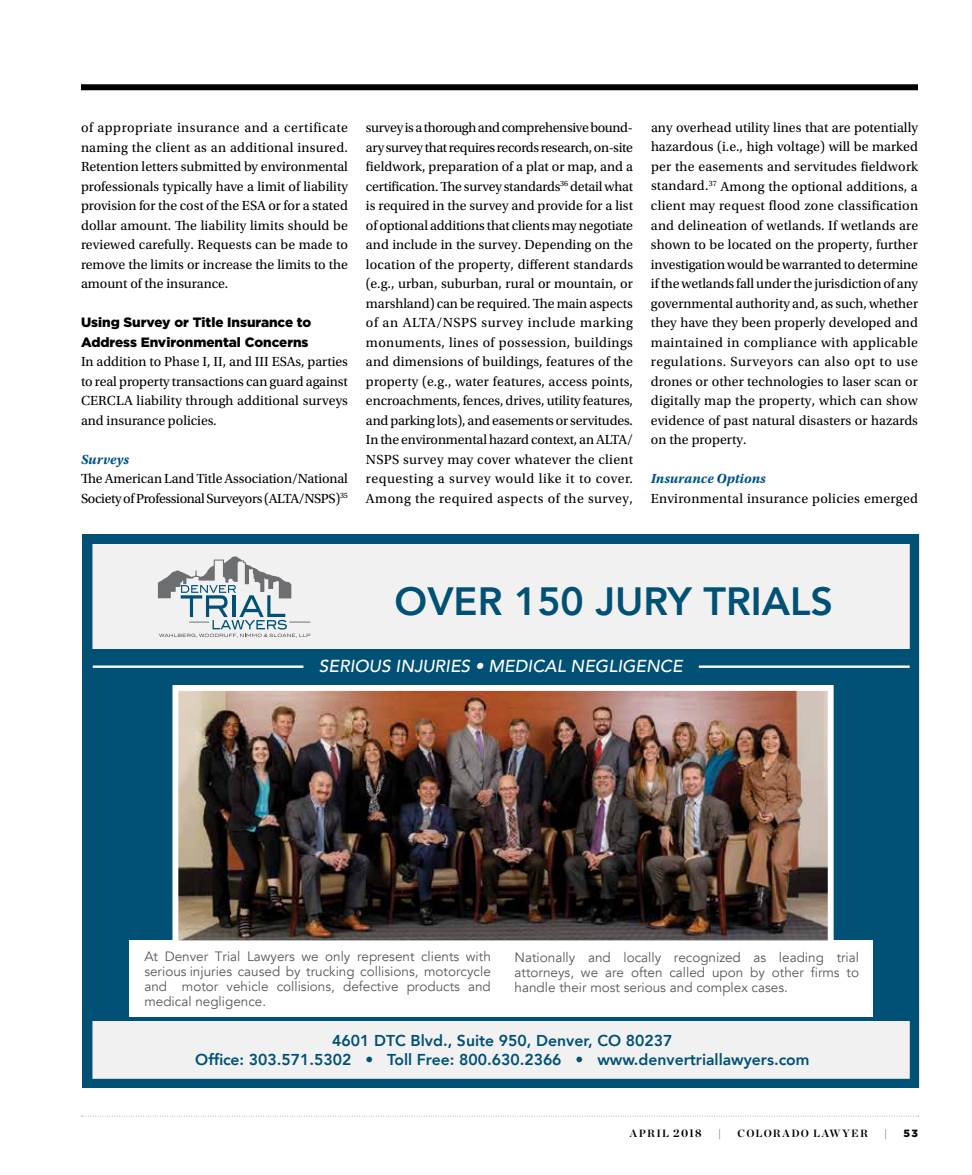
<style>
.page{position:relative;width:972px;height:1175px;background:#fff}
.page>*{position:absolute;margin:0;border:0;box-sizing:border-box;transform-origin:0 0}
.t1{font:800 39.3px "Avenir";color:#005175}
.t2{font:italic 500 17.25px "Avenir";color:#fff}
.t3{font:800 15.75px/18.9px "Avenir";color:#005175;text-align:center}
.t4{font:13.8px/19.5px "Utopia Std";color:#000;text-align:justify}
.t5{font:13.8px/19.5px "Utopia Std";letter-spacing:-.02em;color:#000}
.t6{font:13.8px "Utopia Std";letter-spacing:.02em;color:#000}
.t7{font:italic 700 13.8px "Utopia Std";letter-spacing:.005em;color:#005387}
.t8{font:13.5px/15px "Avenir";color:#58595b;text-align:justify}
.t9{font:900 13.5px/19.5px "Gotham";color:#000}
.t10{font:700 10.5px "Chronicle Display";letter-spacing:.125em;color:#000}
.t11{font:900 10.5px "Gotham";color:#000}
.s1{font-size:11.25px}
</style>
<div class="page">
<svg style="left:81px;top:1115px;width:838px;height:1px"></svg>
<div style="left:81px;top:84px;width:837px;height:6px;background:#000"></div>
<img style="left:83px;top:534px;width:836px;height:554px">
<p class="t4" style="left:81px;top:118px;width:269px">of appropriate insurance and a certificate naming the client as an additional insured.<br>Retention letters submitted by environmental professionals typically have a limit of liability provision for the cost of the ESA or for a stated dollar amount. The liability limits should be reviewed carefully. Requests can be made to remove the limits or increase the limits to the amount of the insurance.</p>
<p class="t9" style="left:81px;top:312px;width:232px">Using Survey or Title Insurance to<br>Address Environmental Concerns</p>
<p class="t4" style="left:81px;top:352px;width:269px">In addition to Phase I, II, and III ESAs, parties to real property transactions can guard against CERCLA liability through additional surveys and insurance policies.</p>
<p class="t7" style="left:81px;top:451px;width:49px">Surveys</p>
<p class="t5" style="left:81px;top:469px;width:268px">The American Land Title Association/National<br>Society of Professional Surveyors (ALTA/NSPS)<sup>35</sup></p>
<p class="t4" style="left:366px;top:118px;width:269px">survey is a thorough and comprehensive bound&shy;ary survey that requires records research, on-site fieldwork, preparation of a plat or map, and a certification. The survey standards<sup>36</sup> detail what is required in the survey and provide for a list of optional additions that clients may negotiate and include in the survey. Depending on the location of the property, different standards (e.g., urban, suburban, rural or mountain, or marshland) can be required. The main aspects of an ALTA/NSPS survey include marking monuments, lines of possession, buildings and dimensions of buildings, features of the property (e.g., water features, access points, encroachments, fences, drives, utility features, and parking lots), and easements or servitudes.<br>In the environmental hazard context, an ALTA/ NSPS survey may cover whatever the client requesting a survey would like it to cover.<br>Among the required aspects of the survey,</p>
<p class="t4" style="left:651px;top:118px;width:269px">any overhead utility lines that are potentially hazardous (i.e., high voltage) will be marked per the easements and servitudes fieldwork standard.<sup>37</sup> Among the optional additions, a client may request flood zone classification and delineation of wetlands. If wetlands are shown to be located on the property, further investigation would be warranted to determine if the wetlands fall under the jurisdiction of any governmental authority and, as such, whether they have they been properly developed and maintained in compliance with applicable regulations. Surveyors can also opt to use drones or other technologies to laser scan or digitally map the property, which can show evidence of past natural disasters or hazards on the property.</p>
<p class="t7" style="left:651px;top:470px;width:116px">Insurance Options</p>
<p class="t6" style="left:651px;top:491px;width:269px">Environmental insurance policies emerged</p>
<h1 class="t1" style="left:395px;top:570px;width:440px">OVER 150 JURY TRIALS</h1>
<p class="t2" style="left:319px;top:656px;width:365px">SERIOUS INJURIES • MEDICAL NEGLIGENCE</p>
<p class="t8" style="left:144px;top:949px;width:348px">At Denver Trial Lawyers we only represent clients with serious injuries caused by trucking collisions, motorcycle and motor vehicle collisions, defective products and medical negligence.</p>
<p class="t8" style="left:515px;top:950px;width:346px">Nationally and locally recognized as leading trial attorneys, we are often called upon by other firms to handle their most serious and complex cases.</p>
<p class="t3" style="left:195px;top:1031px;width:616px">4601 DTC Blvd., Suite 950, Denver, CO 80237<br>Office: 303.571.5302 • Toll Free: 800.630.2366 • www.denvertriallawyers.com</p>
<p class="t10" style="left:630px;top:1125px;width:73px">APRIL <span class="s1">2018</span></p>
<p class="t10" style="left:718px;top:1125px;width:5px">|</p>
<p class="t10" style="left:738px;top:1125px;width:132px">COLORADO LAWYER</p>
<p class="t10" style="left:884px;top:1125px;width:5px">|</p>
<p class="t11" style="left:904px;top:1126px;width:16px">53</p>
</div>
